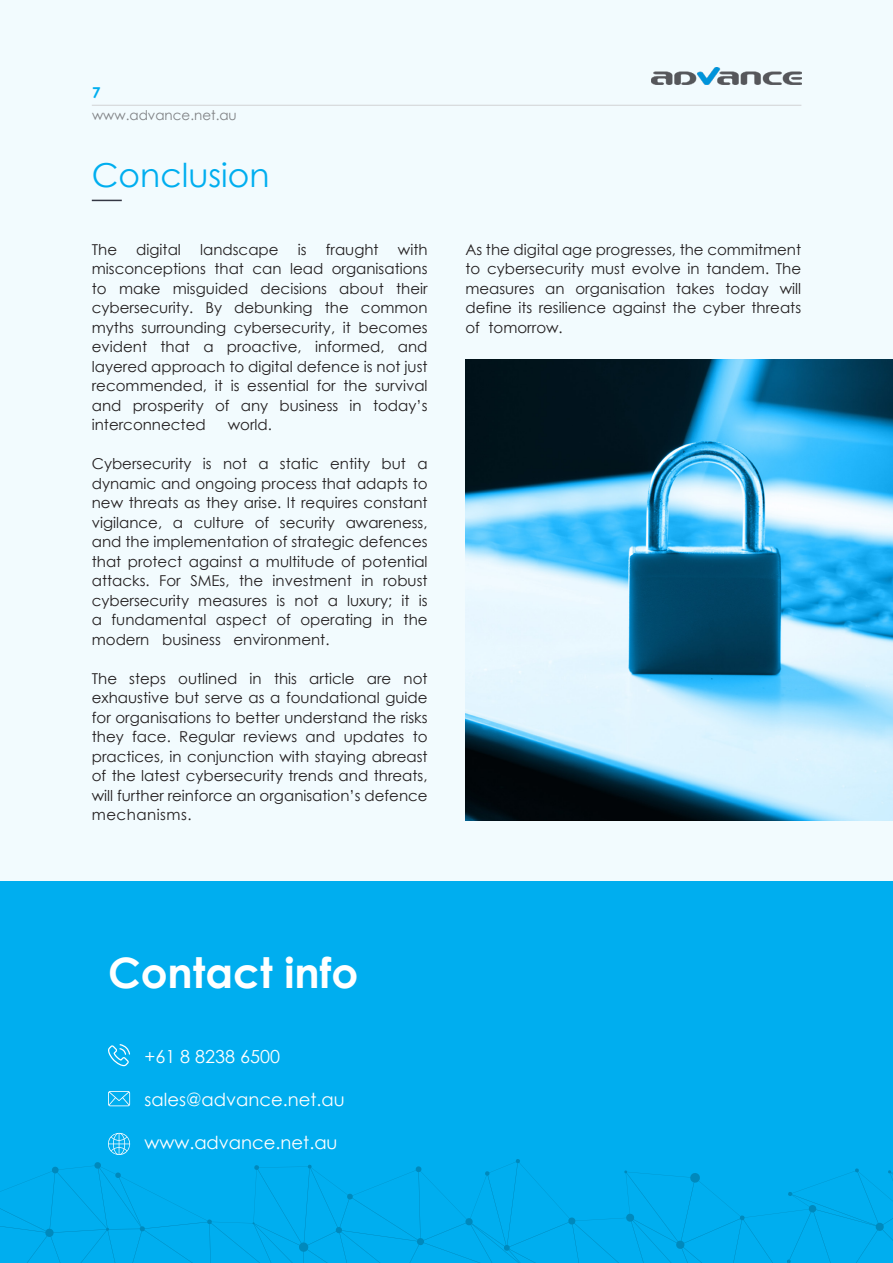
<style>
.page{position:relative;width:893px;height:1263px;background:#fff}
.page>*{position:absolute;margin:0;border:0;box-sizing:border-box;transform-origin:0 0}
.t1{font:700 42px "Century Gothic";color:#fff}
.t2{font:33px "Century Gothic";color:#00aeef}
.t3{font:18px "Century Gothic";color:#fff}
.t4{font:15px/19.5px "Century Gothic";color:#231f20;text-align:justify}
.t5{font:700 15px "Century Gothic";color:#00aeef}
.t6{font:13.5px "Century Gothic";color:#808285}
</style>
<div class="page">
<div style="left:0;top:880px;width:893px;height:383px;background:#00aeef"></div>
<div style="left:0;top:0;width:893px;height:880px;background:#f2fbfe"></div>
<hr style="left:92px;top:200px;width:30px;height:1px;background:#343643">
<svg style="left:108px;top:1044px;width:22px;height:22px"></svg>
<svg style="left:108px;top:1091px;width:22px;height:15px"></svg>
<svg style="left:1px;top:1133px;width:892px;height:130px"></svg>
<img style="left:465px;top:359px;width:428px;height:462px">
<hr style="left:92px;top:105px;width:709px;height:1px;background:#d1d2d4">
<p class="t5" style="left:92px;top:81px;width:10px">7</p>
<p class="t6" style="left:92px;top:106px;width:146px">www.advance.net.au</p>
<p class="t2" style="left:92px;top:152px;width:179px">Conclusion</p>
<p class="t4" style="left:92px;top:239px;width:27px">The</p>
<p class="t4" style="left:136px;top:239px;width:46px">digital</p>
<p class="t4" style="left:200px;top:239px;width:80px">landscape</p>
<p class="t4" style="left:298px;top:239px;width:10px">is</p>
<p class="t4" style="left:326px;top:239px;width:54px">fraught</p>
<p class="t4" style="left:92px;top:239px;width:337px;text-indent:306px">with misconceptions that can lead organisations to make misguided decisions about their cybersecurity. By debunking the common myths surrounding cybersecurity, it becomes evident that a proactive, informed, and layered approach to digital defence is not just recommended, it is essential for the survival and prosperity of any business in today’s interconnected</p>
<p class="t4" style="left:228px;top:415px;width:46px">world.</p>
<p class="t4" style="left:92px;top:454px;width:337px">Cybersecurity is not a static entity but a dynamic and ongoing process that adapts to new threats as they arise. It requires constant vigilance, a culture of security awareness, and the implementation of strategic defences that protect against a multitude of potential attacks. For SMEs, the investment in robust cybersecurity measures is not a luxury; it is a fundamental aspect of operating in the modern business environment.</p>
<p class="t4" style="left:92px;top:668px;width:337px">The steps outlined in this article are not exhaustive but serve as a foundational guide for organisations to better understand the risks they face. Regular reviews and updates to practices, in conjunction with staying abreast of the latest cybersecurity trends and threats, will further reinforce an organisation’s defence mechanisms.</p>
<p class="t4" style="left:465px;top:239px;width:337px">As the digital age progresses, the commitment to cybersecurity must evolve in tandem. The measures an organisation takes today will define its resilience against the cyber threats of tomorrow.</p>
<p class="t1" style="left:108px;top:941px;width:252px">Contact info</p>
<p class="t3" style="left:144px;top:1044px;width:137px">+61 8 8238 6500</p>
<p class="t3" style="left:144px;top:1087px;width:202px">sales@advance.net.au</p>
<p class="t3" style="left:144px;top:1130px;width:195px">www.advance.net.au</p>
</div>
